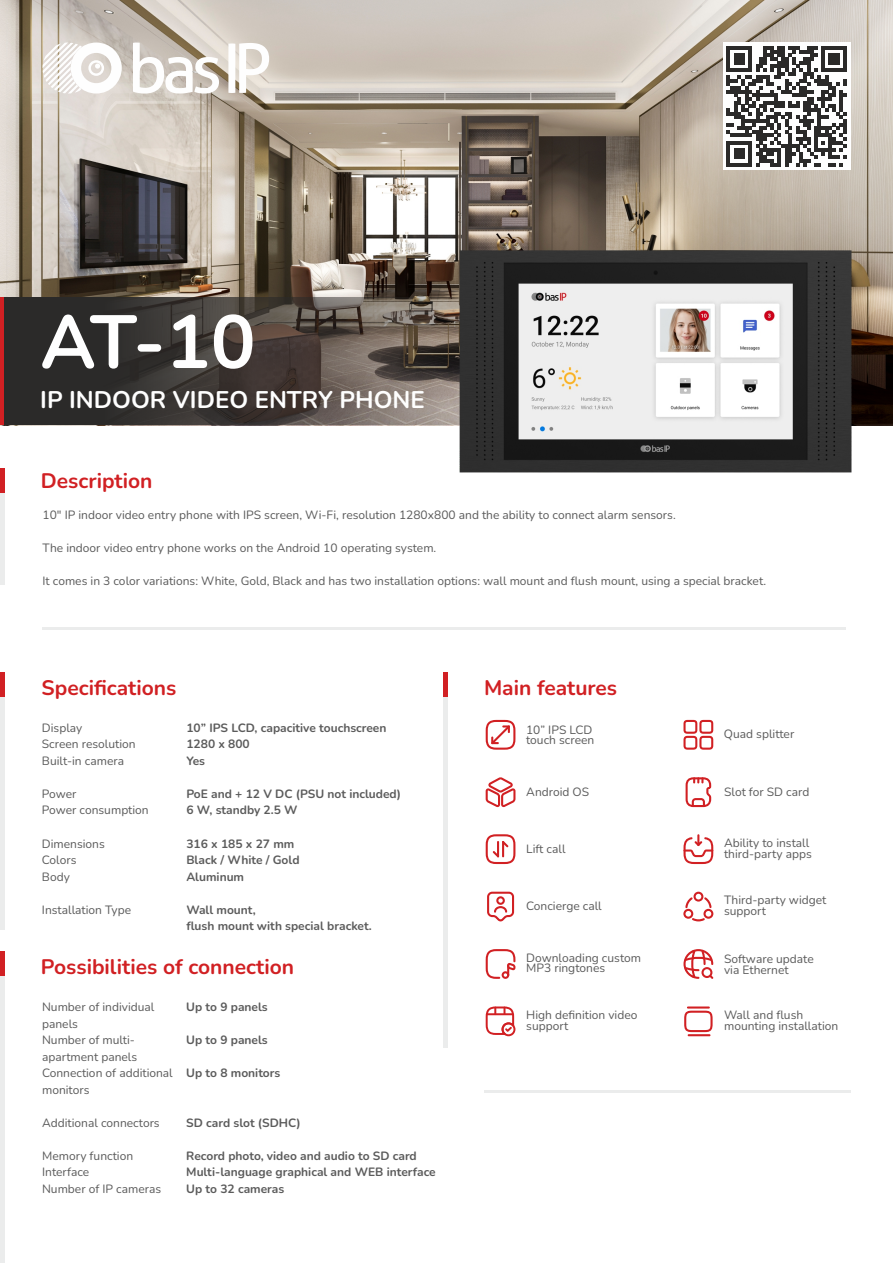
<style>
.page{position:relative;width:893px;height:1263px;background:#fff}
.page>*{position:absolute;margin:0;border:0;box-sizing:border-box;transform-origin:0 0}
.t1{font:700 75px "Nunito";color:#fefefe}
.t2{font:700 24px "Nunito";color:#fefefe}
.t3{font:700 21px "Nunito";color:#d12023}
.t4{font:12px/16.5px "Nunito";color:#5b5b5b}
.t5{font:700 12px/16.5px "Nunito";color:#5b5b5b}
</style>
<div class="page">
<img style="left:0;top:0;width:893px;height:425px">
<svg style="left:133px;top:43px;width:86px;height:51px"></svg>
<svg style="left:228px;top:43px;width:41px;height:50px"></svg>
<svg style="left:43px;top:43px;width:79px;height:51px"></svg>
<hr style="left:0;top:298px;width:4px;height:127px;background:#d12023">
<svg style="left:4px;top:298px;width:452px;height:127px;background:#4a433f"></svg>
<hr style="left:0;top:468px;width:4px;height:25px;background:#d12023">
<hr style="left:0;top:493px;width:4px;height:92px;background:#ebecec">
<div style="left:723px;top:43px;width:127px;height:127px;background:#fefefe"></div>
<svg style="left:726px;top:46px;width:121px;height:120px"></svg>
<hr style="left:43px;top:627px;width:803px;height:3px;background:#ebecec">
<hr style="left:0;top:672px;width:4px;height:26px;background:#d12023">
<hr style="left:0;top:698px;width:4px;height:232px;background:#ebecec">
<hr style="left:0;top:951px;width:4px;height:26px;background:#d12023">
<hr style="left:0;top:977px;width:4px;height:286px;background:#ebecec">
<hr style="left:444px;top:672px;width:4px;height:26px;background:#d12023">
<hr style="left:444px;top:698px;width:4px;height:350px;background:#ebecec">
<hr style="left:484px;top:1090px;width:366px;height:2px;background:#ebecec">
<img style="left:456px;top:238px;width:399px;height:235px">
<svg style="left:486px;top:720px;width:29px;height:30px"></svg>
<svg style="left:486px;top:777px;width:29px;height:30px"></svg>
<svg style="left:486px;top:834px;width:29px;height:30px"></svg>
<svg style="left:487px;top:892px;width:27px;height:29px"></svg>
<svg style="left:486px;top:949px;width:29px;height:30px"></svg>
<svg style="left:486px;top:1006px;width:29px;height:30px"></svg>
<svg style="left:683px;top:720px;width:30px;height:30px"></svg>
<svg style="left:686px;top:777px;width:25px;height:30px"></svg>
<svg style="left:683px;top:834px;width:30px;height:30px"></svg>
<svg style="left:683px;top:892px;width:30px;height:29px"></svg>
<svg style="left:683px;top:949px;width:30px;height:30px"></svg>
<svg style="left:684px;top:1011px;width:29px;height:21px"></svg>
<hr style="left:687px;top:1006px;width:23px;height:2px;background:#d12023">
<hr style="left:688px;top:1034px;width:22px;height:2px;background:#d12023">
<h1 class="t1" style="left:40px;top:292px;width:217px">AT-10</h1>
<h2 class="t2" style="left:40px;top:384px;width:386px">IP INDOOR VIDEO ENTRY PHONE</h2>
<h3 class="t3" style="left:41px;top:467px;width:113px">Description</h3>
<p class="t4" style="left:43px;top:507px;width:635px">10" IP indoor video entry phone with IPS screen, Wi-Fi, resolution 1280x800 and the ability to connect alarm sensors.</p>
<p class="t4" style="left:43px;top:540px;width:395px">The indoor video entry phone works on the Android 10 operating system.</p>
<p class="t4" style="left:43px;top:573px;width:725px">It comes in 3 color variations: White, Gold, Black and has two installation options: wall mount and flush mount, using a special bracket.</p>
<h3 class="t3" style="left:42px;top:674px;width:136px">Specifications</h3>
<p class="t4" style="left:42px;top:720px;width:95px">Display<br>Screen resolution<br>Built-in camera</p>
<p class="t4" style="left:42px;top:786px;width:108px">Power<br>Power consumption</p>
<p class="t4" style="left:42px;top:835px;width:64px">Dimensions<br>Colors<br>Body</p>
<p class="t4" style="left:42px;top:901px;width:91px">Installation Type</p>
<p class="t5" style="left:186px;top:720px;width:202px">10” IPS LCD, capacitive touchscreen<br>1280 x 800<br>Yes</p>
<p class="t5" style="left:186px;top:786px;width:216px">PoE and + 12 V DC (PSU not included)<br>6 W, standby 2.5 W</p>
<p class="t5" style="left:186px;top:835px;width:115px">316 x 185 x 27 mm<br>Black / White / Gold<br>Aluminum</p>
<p class="t5" style="left:186px;top:901px;width:187px">Wall mount,<br>flush mount with special bracket.</p>
<h3 class="t3" style="left:41px;top:953px;width:255px">Possibilities of connection</h3>
<p class="t4" style="left:42px;top:999px;width:132px">Number of individual panels<br>Number of multi&shy;apartment panels<br>Connection of additional monitors</p>
<p class="t4" style="left:42px;top:1115px;width:119px">Additional connectors</p>
<p class="t4" style="left:42px;top:1148px;width:121px">Memory function<br>Interface<br>Number of IP cameras</p>
<p class="t5" style="left:186px;top:999px;width:83px">Up to 9 panels</p>
<p class="t5" style="left:186px;top:1032px;width:83px">Up to 9 panels</p>
<p class="t5" style="left:186px;top:1065px;width:96px">Up to 8 monitors</p>
<p class="t5" style="left:186px;top:1115px;width:116px">SD card slot (SDHC)</p>
<p class="t5" style="left:186px;top:1148px;width:251px">Record photo, video and audio to SD card<br>Multi-language graphical and WEB interface<br>Up to 32 cameras</p>
<h3 class="t3" style="left:484px;top:674px;width:135px">Main features</h3>
<p class="t4" style="left:526px;top:724px;width:70px;line-height:10.8px">10” IPS LCD touch screen</p>
<p class="t4" style="left:526px;top:784px;width:64px">Android OS</p>
<p class="t4" style="left:526px;top:841px;width:41px">Lift call</p>
<p class="t4" style="left:526px;top:897px;width:77px">Concierge call</p>
<p class="t4" style="left:526px;top:952px;width:116px;line-height:10.8px">Downloading custom<br>MP3 ringtones</p>
<p class="t4" style="left:526px;top:1010px;width:113px;line-height:10.8px">High definition video support</p>
<p class="t4" style="left:724px;top:726px;width:72px">Quad splitter</p>
<p class="t4" style="left:724px;top:784px;width:87px">Slot for SD card</p>
<p class="t4" style="left:724px;top:837px;width:89px;line-height:10.8px">Ability to install third-party apps</p>
<p class="t4" style="left:724px;top:895px;width:104px;line-height:10.8px">Third-party widget support</p>
<p class="t4" style="left:724px;top:953px;width:91px;line-height:10.8px">Software update via Ethernet</p>
<p class="t4" style="left:724px;top:1010px;width:116px;line-height:10.8px">Wall and flush mounting installation</p>
</div>
